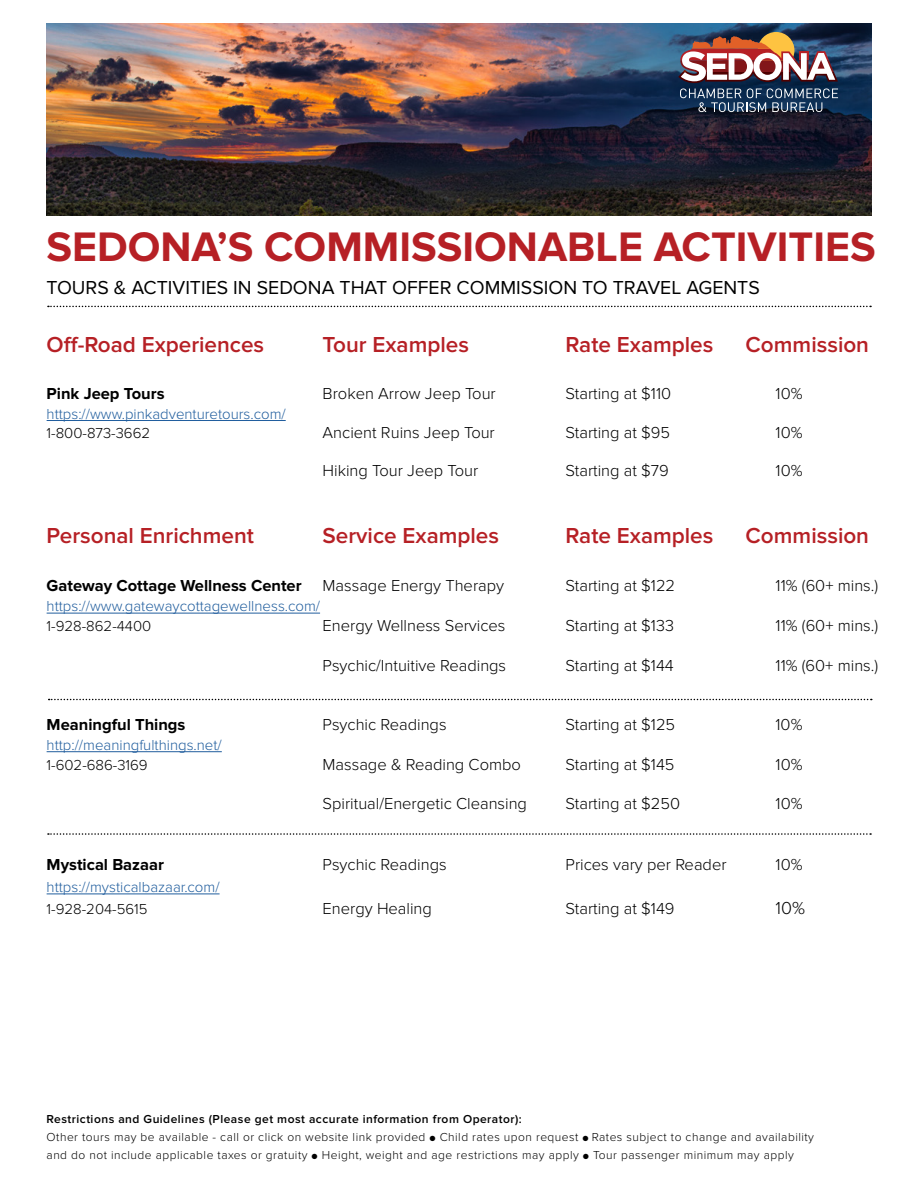
<style>
.page{position:relative;width:918px;height:1188px;background:#fff}
.page>*{position:absolute;margin:0;border:0;box-sizing:border-box;transform-origin:0 0}
.t1{font:700 42.75px "Proxima Nova";color:#b62025}
.t2{font:600 22.5px "Proxima Nova";color:#b62025}
.t3{font:19.5px "Proxima Nova";color:#000}
.t4{font:300 18px "Proxima Nova";color:#000}
.t5{font:300 16.5px "Proxima Nova";color:#000}
.t6{font:700 16.5px "Proxima Nova";color:#000}
.t7{font:300 15px "Proxima Nova";color:#215e9e}
.t8{font:300 15px "Proxima Nova";color:#000}
.t9{font:300 12px/18px "Proxima Nova";letter-spacing:.04em;color:#000}
.s1{font-weight:600}
.s2{font-size:9px}
</style>
<div class="page">
<hr style="left:47px;top:420px;width:239px;height:1px;background:#215e9e">
<hr style="left:47px;top:613px;width:273px;height:1px;background:#215e9e">
<hr style="left:47px;top:751px;width:175px;height:1px;background:#215e9e">
<hr style="left:47px;top:894px;width:173px;height:1px;background:#215e9e">
<svg style="left:49px;top:699px;width:823px;height:1px"></svg>
<svg style="left:48px;top:833px;width:823px;height:2px"></svg>
<img style="left:46px;top:23px;width:826px;height:193px">
<div style="left:758px;top:32px;width:36px;height:37px;background:#fec341;border-radius:50%"></div>
<img style="left:678px;top:36px;width:160px;height:76px">
<svg style="left:48px;top:306px;width:823px;height:1px"></svg>
<h1 class="t1" style="left:46px;top:222px;width:831px">SEDONA’S COMMISSIONABLE ACTIVITIES</h1>
<p class="t3" style="left:46px;top:276px;width:715px">TOURS &amp; ACTIVITIES IN SEDONA THAT OFFER COMMISSION TO TRAVEL AGENTS</p>
<h2 class="t2" style="left:47px;top:331px;width:219px">Off-Road Experiences</h2>
<h2 class="t2" style="left:323px;top:331px;width:148px">Tour Examples</h2>
<h2 class="t2" style="left:566px;top:331px;width:149px">Rate Examples</h2>
<h2 class="t2" style="left:746px;top:331px;width:125px">Commission</h2>
<p class="t6" style="left:47px;top:384px;width:120px">Pink Jeep Tours</p>
<p class="t5" style="left:323px;top:384px;width:175px">Broken Arrow Jeep Tour</p>
<p class="t5" style="left:566px;top:384px;width:107px">Starting at $110</p>
<p class="t5" style="left:776px;top:384px;width:28px">10%</p>
<p class="t7" style="left:47px;top:405px;width:241px">https://www.pinkadventuretours.com/</p>
<p class="t8" style="left:47px;top:425px;width:105px">1-800-873-3662</p>
<p class="t5" style="left:323px;top:423px;width:174px">Ancient Ruins Jeep Tour</p>
<p class="t5" style="left:566px;top:423px;width:106px">Starting at $95</p>
<p class="t5" style="left:776px;top:423px;width:28px">10%</p>
<p class="t5" style="left:323px;top:461px;width:157px">Hiking Tour Jeep Tour</p>
<p class="t5" style="left:566px;top:461px;width:105px">Starting at $79</p>
<p class="t5" style="left:776px;top:461px;width:28px">10%</p>
<h2 class="t2" style="left:47px;top:522px;width:209px">Personal Enrichment</h2>
<h2 class="t2" style="left:323px;top:522px;width:178px">Service Examples</h2>
<h2 class="t2" style="left:566px;top:522px;width:149px">Rate Examples</h2>
<h2 class="t2" style="left:746px;top:522px;width:125px">Commission</h2>
<p class="t6" style="left:47px;top:576px;width:257px">Gateway Cottage Wellness Center</p>
<p class="t5" style="left:323px;top:576px;width:183px">Massage Energy Therapy</p>
<p class="t5" style="left:566px;top:576px;width:111px">Starting at $122</p>
<p class="t5" style="left:776px;top:576px;width:104px">11% (60+ mins.)</p>
<p class="t7" style="left:47px;top:598px;width:275px">https://www.gatewaycottagewellness.com/</p>
<p class="t8" style="left:47px;top:617px;width:106px">1-928-862-4400</p>
<p class="t5" style="left:323px;top:616px;width:184px">Energy Wellness Services</p>
<p class="t5" style="left:566px;top:616px;width:110px">Starting at $133</p>
<p class="t5" style="left:776px;top:616px;width:104px">11% (60+ mins.)</p>
<p class="t5" style="left:323px;top:656px;width:185px">Psychic/Intuitive Readings</p>
<p class="t5" style="left:566px;top:656px;width:110px">Starting at $144</p>
<p class="t5" style="left:776px;top:656px;width:104px">11% (60+ mins.)</p>
<p class="t6" style="left:47px;top:715px;width:140px">Meaningful Things</p>
<p class="t5" style="left:323px;top:715px;width:126px">Psychic Readings</p>
<p class="t5" style="left:566px;top:715px;width:111px">Starting at $125</p>
<p class="t5" style="left:776px;top:715px;width:28px">10%</p>
<p class="t7" style="left:47px;top:736px;width:177px">http://meaningfulthings.net/</p>
<p class="t8" style="left:47px;top:756px;width:103px">1-602-686-3169</p>
<p class="t5" style="left:323px;top:755px;width:200px">Massage &amp; Reading Combo</p>
<p class="t5" style="left:566px;top:755px;width:110px">Starting at $145</p>
<p class="t5" style="left:776px;top:755px;width:28px">10%</p>
<p class="t5" style="left:323px;top:794px;width:206px">Spiritual/Energetic Cleansing</p>
<p class="t5" style="left:566px;top:794px;width:116px">Starting at $250</p>
<p class="t5" style="left:776px;top:794px;width:28px">10%</p>
<p class="t6" style="left:47px;top:855px;width:119px">Mystical Bazaar</p>
<p class="t5" style="left:323px;top:855px;width:126px">Psychic Readings</p>
<p class="t5" style="left:566px;top:855px;width:162px">Prices vary per Reader</p>
<p class="t5" style="left:776px;top:855px;width:28px">10%</p>
<p class="t7" style="left:47px;top:878px;width:174px">https://mysticalbazaar.com/</p>
<p class="t8" style="left:47px;top:900px;width:102px">1-928-204-5615</p>
<p class="t5" style="left:323px;top:899px;width:111px">Energy Healing</p>
<p class="t5" style="left:566px;top:899px;width:110px">Starting at $149</p>
<p class="t4" style="left:776px;top:897px;width:31px">10%</p>
<p class="t9" style="left:47px;top:1110px;width:769px"><span class="s1">Restrictions and Guidelines (Please get most accurate information from Operator):<br></span>Other tours may be available - call or click on website link provided <span class="s2">●</span> Child rates upon request <span class="s2">●</span> Rates subject to change and availability and do not include applicable taxes or gratuity <span class="s2">●</span> Height, weight and age restrictions may apply <span class="s2">●</span> Tour passenger minimum may apply</p>
</div>
